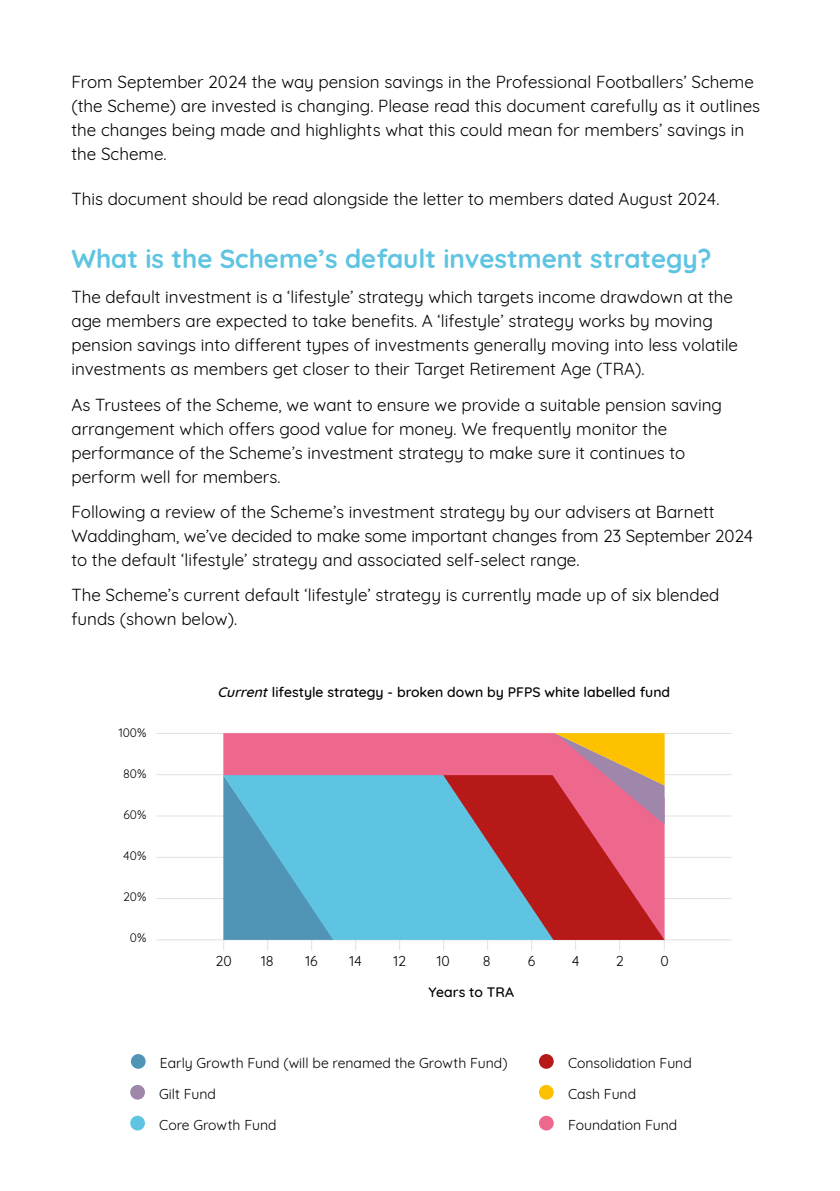
<style>
.page{position:relative;width:840px;height:1191px;background:#fff}
.page>*{position:absolute;margin:0;border:0;box-sizing:border-box;transform-origin:0 0}
.t1{font:700 26px "Quicksand";color:#5fc4e1}
.t2{font:17px/24px "Quicksand";color:#000}
.t3{font:14px "Quicksand";color:#000}
.t4{font:500 14px "Quicksand";color:#000}
.t5{font:12px "Quicksand";color:#000}
.s1{font-style:italic}
</style>
<div class="page">
<div style="left:131px;top:1054px;width:14px;height:14px;background:#5095b6;border-radius:50%"></div>
<div style="left:538px;top:1054px;width:15px;height:14px;background:#b71918;border-radius:50%"></div>
<div style="left:130px;top:1085px;width:15px;height:14px;background:#9e87ab;border-radius:50%"></div>
<div style="left:130px;top:1115px;width:15px;height:15px;background:#5fc4e1;border-radius:50%"></div>
<div style="left:538px;top:1115px;width:15px;height:15px;background:#ed688c;border-radius:50%"></div>
<div style="left:538px;top:1085px;width:15px;height:14px;background:#fdc100;border-radius:50%"></div>
<hr style="left:156px;top:939px;width:575px;height:1px;background:#e1e1e1">
<hr style="left:156px;top:898px;width:575px;height:1px;background:#e1e1e1">
<hr style="left:156px;top:857px;width:575px;height:1px;background:#e1e1e1">
<hr style="left:156px;top:815px;width:575px;height:1px;background:#e1e1e1">
<hr style="left:156px;top:774px;width:575px;height:1px;background:#e1e1e1">
<hr style="left:156px;top:733px;width:575px;height:1px;background:#e1e1e1">
<svg style="left:223px;top:940px;width:112px;height:10px"></svg>
<div style="left:223px;top:733px;width:220px;height:42px;background:#ed688c"></div>
<svg style="left:223px;top:775px;width:220px;height:165px;background:#5bb8d6"></svg>
<svg style="left:443px;top:733px;width:221px;height:217px;background:#bb696e"></svg>
<p class="t2" style="left:71px;top:68px;width:689px">From September 2024 the way pension savings in the Professional Footballers’ Scheme (the Scheme) are invested is changing. Please read this document carefully as it outlines the changes being made and highlights what this could mean for members’ savings in the Scheme.</p>
<p class="t2" style="left:71px;top:185px;width:649px">This document should be read alongside the letter to members dated August 2024.</p>
<h1 class="t1" style="left:71px;top:237px;width:641px">What is the Scheme’s default investment strategy?</h1>
<p class="t2" style="left:71px;top:283px;width:667px">The default investment is a ‘lifestyle’ strategy which targets income drawdown at the age members are expected to take benefits. A ‘lifestyle’ strategy works by moving pension savings into different types of investments generally moving into less volatile investments as members get closer to their Target Retirement Age (TRA).</p>
<p class="t2" style="left:71px;top:391px;width:651px">As Trustees of the Scheme, we want to ensure we provide a suitable pension saving arrangement which offers good value for money. We frequently monitor the performance of the Scheme’s investment strategy to make sure it continues to perform well for members.</p>
<p class="t2" style="left:71px;top:498px;width:683px">Following a review of the Scheme’s investment strategy by our advisers at Barnett<br>Waddingham, we’ve decided to make some important changes from 23 September 2024 to the default ‘lifestyle’ strategy and associated self-select range.</p>
<p class="t2" style="left:71px;top:581px;width:649px">The Scheme’s current default ‘lifestyle’ strategy is currently made up of six blended funds (shown below).</p>
<p class="t5" style="left:119px;top:723px;width:29px">100%</p>
<p class="t5" style="left:123px;top:764px;width:25px">80%</p>
<p class="t5" style="left:123px;top:805px;width:24px">60%</p>
<p class="t5" style="left:123px;top:846px;width:25px">40%</p>
<p class="t5" style="left:123px;top:887px;width:25px">20%</p>
<p class="t5" style="left:130px;top:928px;width:18px">0%</p>
<p class="t4" style="left:217px;top:681px;width:454px"><span class="s1">Current</span>lifestyle strategy - broken down by PFPS white labelled fund</p>
<p class="t3" style="left:215px;top:950px;width:18px">20</p>
<p class="t3" style="left:261px;top:950px;width:14px">18</p>
<p class="t3" style="left:305px;top:950px;width:14px">16</p>
<p class="t3" style="left:349px;top:950px;width:14px">14</p>
<p class="t3" style="left:393px;top:950px;width:14px">12</p>
<p class="t3" style="left:436px;top:950px;width:14px">10</p>
<p class="t3" style="left:482px;top:950px;width:9px">8</p>
<p class="t3" style="left:527px;top:950px;width:9px">6</p>
<p class="t3" style="left:571px;top:950px;width:9px">4</p>
<p class="t3" style="left:615px;top:950px;width:9px">2</p>
<p class="t3" style="left:660px;top:950px;width:10px">0</p>
<p class="t4" style="left:428px;top:981px;width:87px">Years to TRA</p>
<p class="t3" style="left:160px;top:1052px;width:349px">Early Growth Fund (will be renamed the Growth Fund)</p>
<p class="t3" style="left:567px;top:1052px;width:125px">Consolidation Fund</p>
<p class="t3" style="left:159px;top:1083px;width:58px">Gilt Fund</p>
<p class="t3" style="left:159px;top:1113px;width:119px">Core Growth Fund</p>
<p class="t3" style="left:567px;top:1113px;width:111px">Foundation Fund</p>
<p class="t3" style="left:567px;top:1083px;width:70px">Cash Fund</p>
</div>
